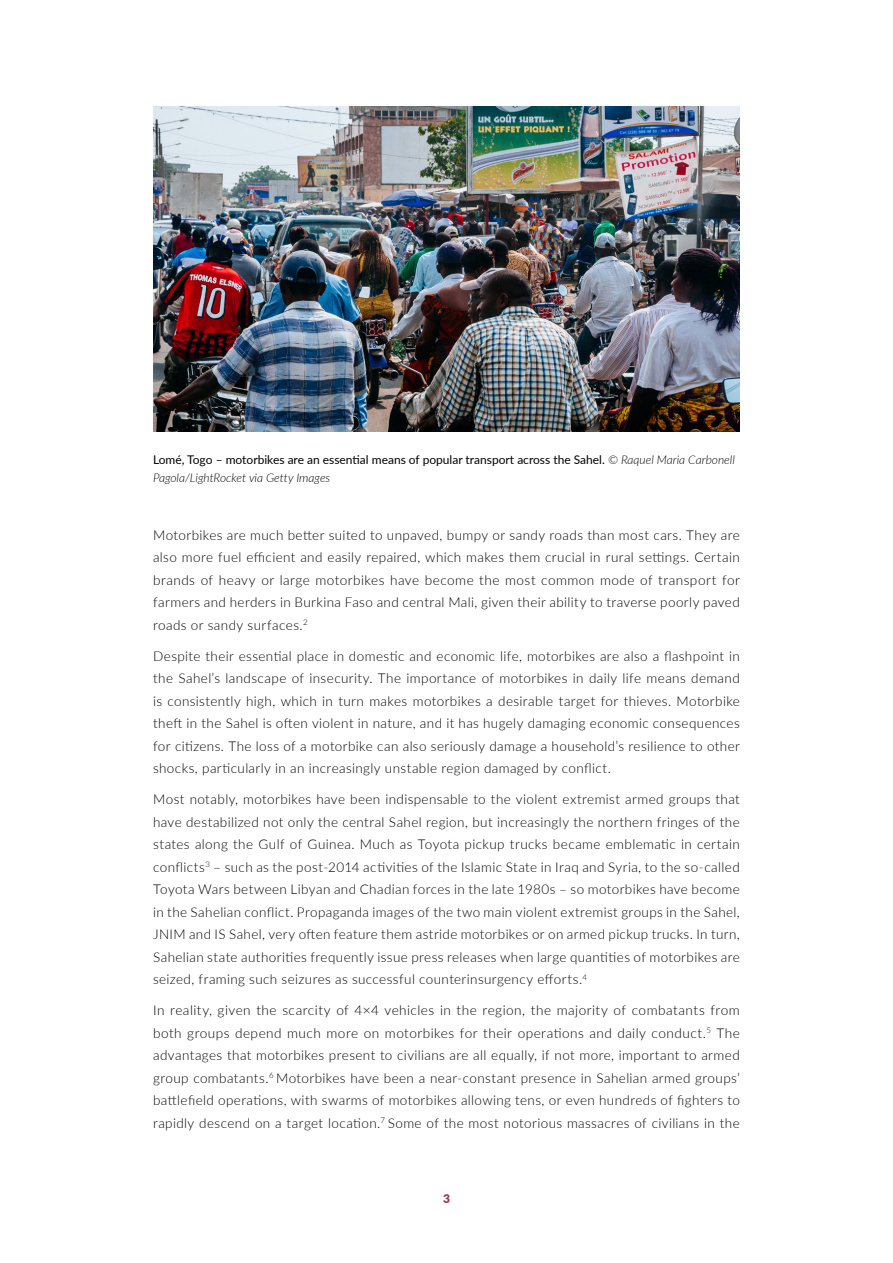
<style>
.page{position:relative;width:893px;height:1263px;background:#fff}
.page>*{position:absolute;margin:0;border:0;box-sizing:border-box;transform-origin:0 0}
.t1{font:300 13.5px/22.5px "Lato";letter-spacing:.03em;color:#000101;text-align:justify}
.t2{font:12px/18px "Lato";color:#000101}
.t3{font:900 12px "Lato";color:#9f344d}
.s1{font-weight:300;font-style:italic}
</style>
<div class="page">
<img style="left:153px;top:106px;width:587px;height:325px">
<p class="t2" style="left:153px;top:450px;width:583px">Lomé, Togo – motorbikes are an essential means of popular transport across the Sahel. <span class="s1">© Raquel Maria Carbonell<br>Pagola/LightRocket via Getty Images</span></p>
<p class="t1" style="left:153px;top:523px;width:588px">Motorbikes are much better suited to unpaved, bumpy or sandy roads than most cars. They are also more fuel efficient and easily repaired, which makes them crucial in rural settings. Certain brands of heavy or large motorbikes have become the most common mode of transport for farmers and herders in Burkina Faso and central Mali, given their ability to traverse poorly paved roads or sandy surfaces.<sup>2</sup></p>
<p class="t1" style="left:153px;top:644px;width:588px">Despite their essential place in domestic and economic life, motorbikes are also a flashpoint in the Sahel’s landscape of insecurity. The importance of motorbikes in daily life means demand is consistently high, which in turn makes motorbikes a desirable target for thieves. Motorbike theft in the Sahel is often violent in nature, and it has hugely damaging economic consequences for citizens. The loss of a motorbike can also seriously damage a household’s resilience to other shocks, particularly in an increasingly unstable region damaged by conflict.</p>
<p class="t1" style="left:153px;top:787px;width:588px">Most notably, motorbikes have been indispensable to the violent extremist armed groups that have destabilized not only the central Sahel region, but increasingly the northern fringes of the states along the Gulf of Guinea. Much as Toyota pickup trucks became emblematic in certain conflicts<sup>3</sup> – such as the post-2014 activities of the Islamic State in Iraq and Syria, to the so-called Toyota Wars between Libyan and Chadian forces in the late 1980s – so motorbikes have become in the Sahelian conflict. Propaganda images of the two main violent extremist groups in the Sahel, JNIM and IS Sahel, very often feature them astride motorbikes or on armed pickup trucks. In turn, Sahelian state authorities frequently issue press releases when large quantities of motorbikes are seized, framing such seizures as successful counterinsurgency efforts.<sup>4</sup></p>
<p class="t1" style="left:153px;top:998px;width:588px">In reality, given the scarcity of 4×4 vehicles in the region, the majority of combatants from both groups depend much more on motorbikes for their operations and daily conduct.<sup>5</sup> The advantages that motorbikes present to civilians are all equally, if not more, important to armed group combatants.<sup>6</sup> Motorbikes have been a near-constant presence in Sahelian armed groups’ battlefield operations, with swarms of motorbikes allowing tens, or even hundreds of fighters to rapidly descend on a target location.<sup>7</sup> Some of the most notorious massacres of civilians in the</p>
<p class="t3" style="left:443px;top:1189px;width:8px">3</p>
</div>
